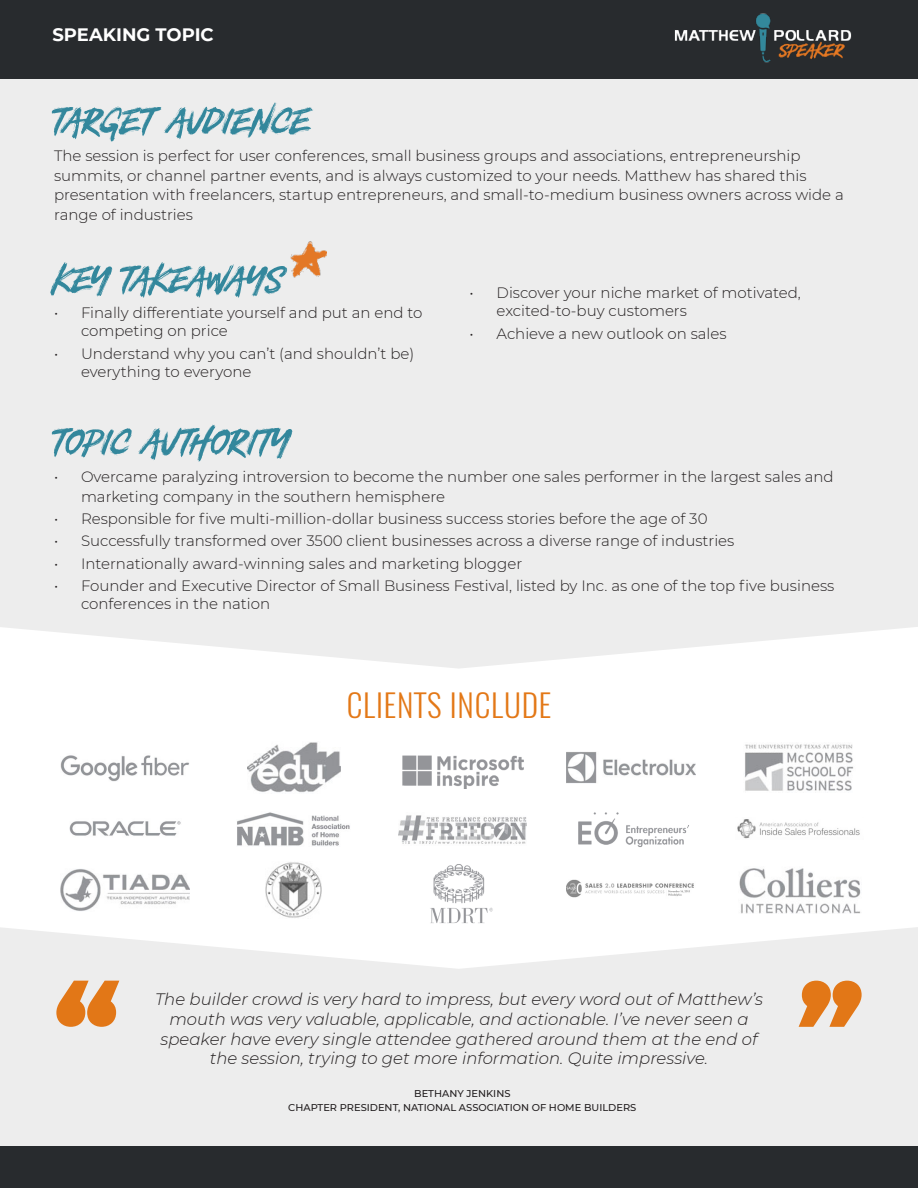
<style>
.page{position:relative;width:918px;height:1188px;background:#ededed}
.page>*{position:absolute;margin:0;border:0;box-sizing:border-box;transform-origin:0 0}
.t1{font:54px "Lakeshore";letter-spacing:-.03em;color:#33879c}
.t2{font:300 31.5px "Oswald";letter-spacing:.025em;color:#e37817}
.t3{font:700 18px "Montserrat";color:#fff}
.t4{font:italic 300 16.5px/19.8px "Montserrat";color:#231f20;text-align:center}
.t5{font:300 15px/19.5px "Montserrat";color:#231f20}
.t6{font:500 9.9px "Montserrat";color:#231f20}
</style>
<div class="page">
<div style="left:0;top:0;width:918px;height:78px;background:#282b2e"></div>
<img style="left:674px;top:13px;width:178px;height:50px">
<div style="left:0;top:1146px;width:918px;height:42px;background:#282b2e"></div>
<img style="left:290px;top:241px;width:37px;height:37px">
<svg style="left:0;top:627px;width:918px;height:342px;fill:#fff"></svg>
<img style="left:61px;top:754px;width:128px;height:27px">
<img style="left:247px;top:741px;width:93px;height:53px">
<img style="left:398px;top:752px;width:129px;height:40px">
<img style="left:567px;top:752px;width:128px;height:31px">
<img style="left:744px;top:742px;width:112px;height:51px">
<img style="left:61px;top:815px;width:128px;height:27px">
<img style="left:236px;top:811px;width:115px;height:35px">
<img style="left:398px;top:812px;width:129px;height:33px">
<img style="left:567px;top:810px;width:128px;height:39px">
<img style="left:736px;top:818px;width:128px;height:22px">
<img style="left:61px;top:869px;width:128px;height:42px">
<img style="left:266px;top:861px;width:55px;height:58px">
<img style="left:567px;top:880px;width:128px;height:20px">
<img style="left:738px;top:866px;width:123px;height:48px">
<svg style="left:56px;top:981px;width:63px;height:46px"></svg>
<svg style="left:799px;top:981px;width:63px;height:46px"></svg>
<img style="left:430px;top:862px;width:64px;height:63px">
<p class="t3" style="left:53px;top:22px;width:163px">SPEAKING TOPIC</p>
<p class="t1" style="left:54px;top:94px;width:260px">TARGET AUDIENCE</p>
<p class="t5" style="left:54px;top:146px;width:791px">The session is perfect for user conferences, small business groups and associations, entrepreneurship summits, or channel partner events, and is always customized to your needs. Matthew has shared this presentation with freelancers, startup entrepreneurs, and small-to-medium business owners across wide a range of industries</p>
<p class="t1" style="left:54px;top:253px;width:232px">KEY TAKEAWAYS</p>
<p class="t5" style="left:81px;top:304px;width:343px;line-height:18px;text-indent:-27px">• Finally differentiate yourself and put an end to competing on price</p>
<p class="t5" style="left:81px;top:344px;width:335px;line-height:18px;text-indent:-27px">• Understand why you can’t (and shouldn’t be) everything to everyone</p>
<p class="t5" style="left:497px;top:284px;width:306px;line-height:18px;text-indent:-27px">• Discover your niche market of motivated, excited-to-buy customers</p>
<p class="t5" style="left:470px;top:323px;width:259px">• Achieve a new outlook on sales</p>
<p class="t1" style="left:54px;top:415px;width:236px">TOPIC AUTHORITY</p>
<p class="t5" style="left:81px;top:467px;width:754px;text-indent:-27px">• Overcame paralyzing introversion to become the number one sales performer in the largest sales and marketing company in the southern hemisphere</p>
<p class="t5" style="left:54px;top:509px;width:655px">• Responsible for five multi-million-dollar business success stories before the age of 30</p>
<p class="t5" style="left:54px;top:531px;width:682px">• Successfully transformed over 3500 client businesses across a diverse range of industries</p>
<p class="t5" style="left:54px;top:553px;width:470px">• Internationally award-winning sales and marketing blogger</p>
<p class="t5" style="left:81px;top:576px;width:755px;line-height:18px;text-indent:-27px">• Founder and Executive Director of Small Business Festival, listed by Inc. as one of the top five business conferences in the nation</p>
<p class="t2" style="left:347px;top:678px;width:206px">CLIENTS INCLUDE</p>
<p class="t4" style="left:155px;top:989px;width:609px">The builder crowd is very hard to impress, but every word out of Matthew’s mouth was very valuable, applicable, and actionable. I’ve never seen a speaker have every single attendee gathered around them at the end of the session, trying to get more information. Quite impressive.</p>
<p class="t6" style="left:414px;top:1086px;width:98px">BETHANY JENKINS</p>
<p class="t6" style="left:288px;top:1100px;width:350px">CHAPTER PRESIDENT, NATIONAL ASSOCIATION OF HOME BUILDERS</p>
</div>
